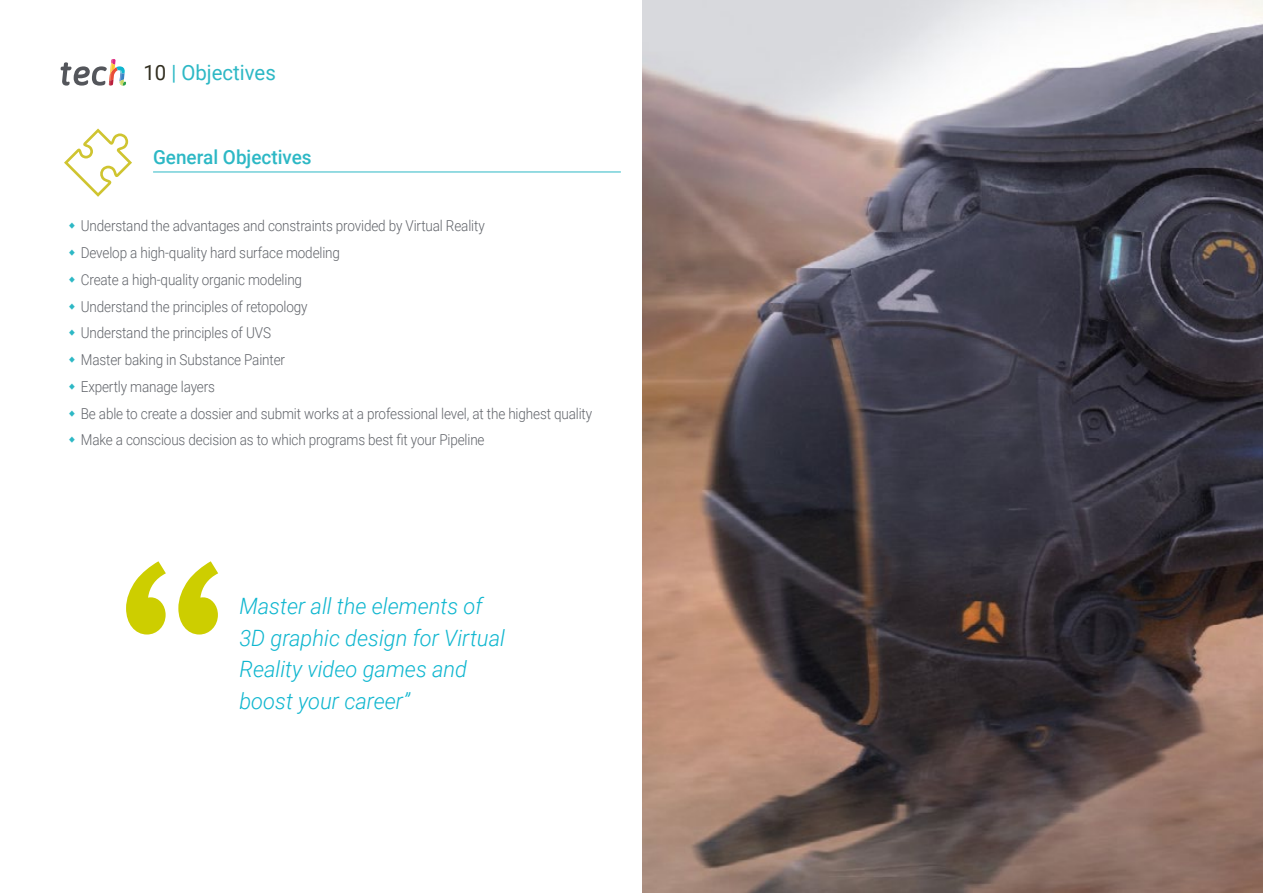
<style>
.page{position:relative;width:1263px;height:893px;background:#fff}
.page>*{position:absolute;margin:0;border:0;box-sizing:border-box;transform-origin:0 0}
.t1{font:italic 300 22.5px/31.5px "Roboto";color:#0fb6cf}
.t2{font:21px "Roboto";color:#2db8c5}
.t3{font:500 19.5px "Roboto";color:#2db8c5}
.t4{font:300 15px/26.7px "Roboto";letter-spacing:-.01em;color:#61646a;scale:.9 1}
.s1{color:#312e20}
</style>
<div class="page">
<hr style="left:153px;top:172px;width:468px;height:1px;background:#2db8c5">
<svg style="left:64px;top:128px;width:68px;height:69px"></svg>
<svg style="left:61px;top:59px;width:65px;height:27px"></svg>
<svg style="left:126px;top:561px;width:92px;height:73px"></svg>
<img style="left:642px;top:0;width:621px;height:893px">
<h2 class="t2" style="left:144px;top:57px;width:134px"><span class="s1">10</span> | Objectives</h2>
<h3 class="t3" style="left:153px;top:143px;width:160px">General Objectives</h3>
<p class="t4" style="left:81px;top:212px;width:570px">Understand the advantages and constraints provided by Virtual Reality<br>Develop a high-quality hard surface modeling<br>Create a high-quality organic modeling<br>Understand the principles of retopology<br>Understand the principles of UVS<br>Master baking in Substance Painter<br>Expertly manage layers<br>Be able to create a dossier and submit works at a professional level, at the highest quality Make a conscious decision as to which programs best fit your Pipeline</p>
<h1 class="t1" style="left:239px;top:590px;width:267px">Master all the elements of<br>3D graphic design for Virtual<br>Reality video games and boost your career”</h1>
</div>
